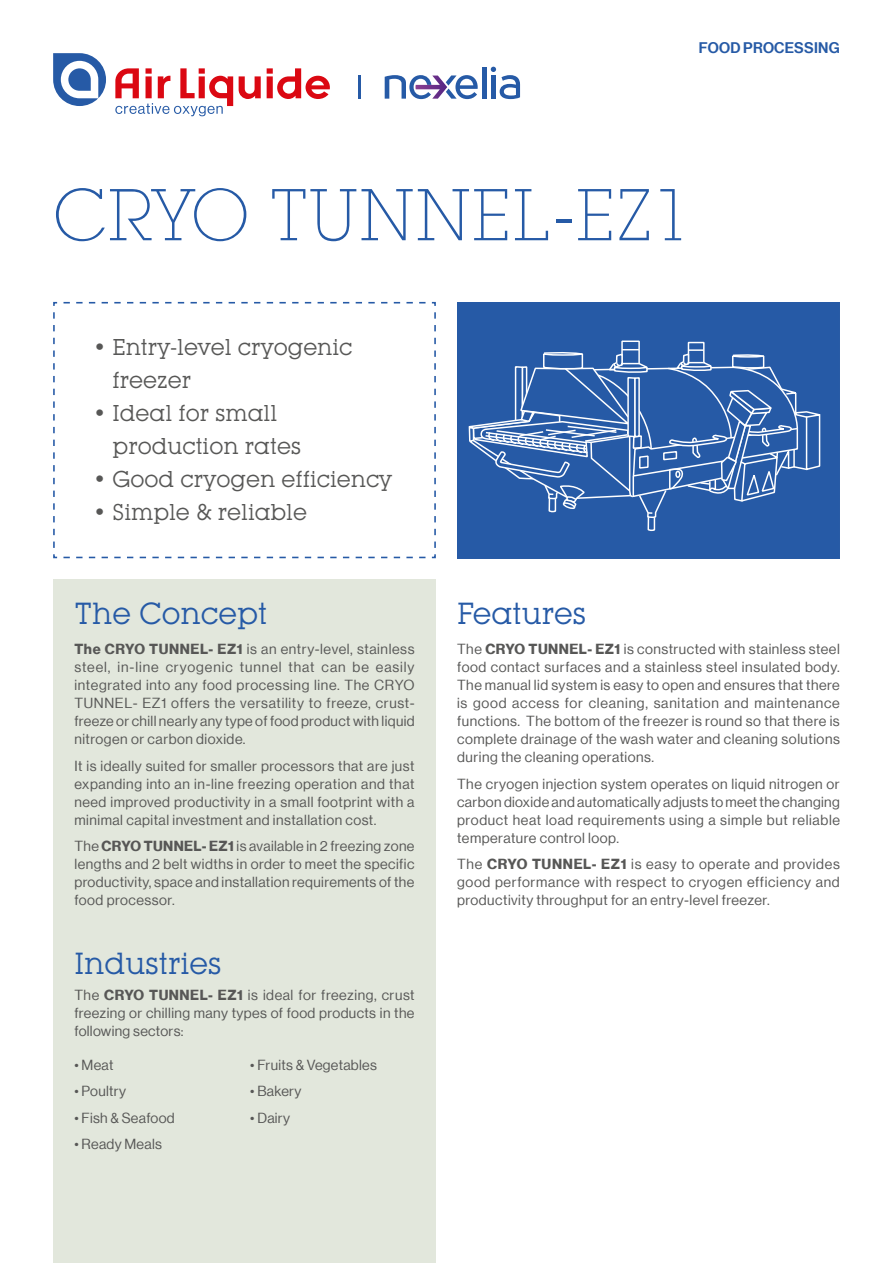
<style>
.page{position:relative;width:893px;height:1263px;background:#fff}
.page>*{position:absolute;margin:0;border:0;box-sizing:border-box;transform-origin:0 0}
.t1{font:300 72px "Lubalin Graph IT Cby BT Xtra";color:#265aa6}
.t2{font:30px "Lubalin Graph IT Cby BT";color:#265aa6}
.t3{font:22.5px/33px "Lubalin Graph IT Cby BT";color:#575756}
.t4{font:15px "N Haas Grotesk DS Pro 65 Md";letter-spacing:.015em;color:#265aa6}
.t5{font:14.25px/18px "N Haas Grotesk DS Pro 55 Rg";letter-spacing:.025em;color:#575756;text-align:justify}
.s1{font-family:"N Haas Grotesk DS Pro 75 Bd"}
</style>
<div class="page">
<svg style="left:53px;top:301px;width:383px;height:258px"></svg>
<div style="left:458px;top:302px;width:381px;height:256px;background:#265aa6"></div>
<svg style="left:468px;top:340px;width:353px;height:192px"></svg>
<div style="left:53px;top:579px;width:383px;height:684px;background:#e2e7dc"></div>
<svg style="left:53px;top:53px;width:53px;height:53px"></svg>
<svg style="left:239px;top:76px;width:22px;height:23px"></svg>
<svg style="left:267px;top:68px;width:63px;height:31px"></svg>
<svg style="left:115px;top:68px;width:118px;height:48px"></svg>
<hr style="left:358px;top:75px;width:2px;height:24px;background:#265aa6">
<hr style="left:482px;top:67px;width:4px;height:32px;background:#265aa6">
<svg style="left:491px;top:67px;width:29px;height:32px"></svg>
<svg style="left:385px;top:75px;width:93px;height:24px"></svg>
<p class="t4" style="left:699px;top:39px;width:142px">FOOD PROCESSING</p>
<h1 class="t1" style="left:53px;top:171px;width:641px">CRYO TUNNEL-EZ1</h1>
<h3 class="t3" style="left:113px;top:330px;width:241px;text-indent:-20px">• Entry-level cryogenic freezer</h3>
<h3 class="t3" style="left:113px;top:396px;width:190px;text-indent:-20px">• Ideal for small production rates</h3>
<h3 class="t3" style="left:93px;top:462px;width:301px">• Good cryogen efficiency</h3>
<h3 class="t3" style="left:93px;top:495px;width:215px">• Simple &amp; reliable</h3>
<h2 class="t2" style="left:74px;top:595px;width:194px">The Concept</h2>
<p class="t5" style="left:74px;top:640px;width:342px"><span class="s1">The CRYO TUNNEL- EZ1</span> is an entry-level, stainless steel, in-line cryogenic tunnel that can be easily integrated into any food processing line. The CRYO TUNNEL- EZ1 offers the versatility to freeze, crust&shy;freeze or chill nearly any type of food product with liquid nitrogen or carbon dioxide.</p>
<p class="t5" style="left:74px;top:757px;width:342px">It is ideally suited for smaller processors that are just expanding into an in-line freezing operation and that need improved productivity in a small footprint with a minimal capital investment and installation cost.</p>
<p class="t5" style="left:74px;top:837px;width:342px">The <span class="s1">CRYO TUNNEL- EZ1</span> is available in 2 freezing zone lengths and 2 belt widths in order to meet the specific productivity, space and installation requirements of the food processor.</p>
<h2 class="t2" style="left:74px;top:945px;width:149px">Industries</h2>
<p class="t5" style="left:74px;top:986px;width:342px">The <span class="s1">CRYO TUNNEL- EZ1</span> is ideal for freezing, crust freezing or chilling many types of food products in the following sectors:</p>
<p class="t5" style="left:74px;top:1056px;width:40px">• Meat</p>
<p class="t5" style="left:74px;top:1082px;width:53px">• Poultry</p>
<p class="t5" style="left:74px;top:1109px;width:102px">• Fish &amp; Seafood</p>
<p class="t5" style="left:74px;top:1135px;width:89px">• Ready Meals</p>
<p class="t5" style="left:250px;top:1056px;width:128px">• Fruits &amp; Vegetables</p>
<p class="t5" style="left:250px;top:1082px;width:53px">• Bakery</p>
<p class="t5" style="left:250px;top:1109px;width:41px">• Dairy</p>
<h2 class="t2" style="left:457px;top:595px;width:131px">Features</h2>
<p class="t5" style="left:457px;top:640px;width:384px">The <span class="s1">CRYO TUNNEL- EZ1</span> is constructed with stainless steel food contact surfaces and a stainless steel insulated body.<br>The manual lid system is easy to open and ensures that there is good access for cleaning, sanitation and maintenance functions. The bottom of the freezer is round so that there is complete drainage of the wash water and cleaning solutions during the cleaning operations.</p>
<p class="t5" style="left:457px;top:775px;width:384px">The cryogen injection system operates on liquid nitrogen or carbon dioxide and automatically adjusts to meet the changing product heat load requirements using a simple but reliable temperature control loop.</p>
<p class="t5" style="left:457px;top:855px;width:384px">The <span class="s1">CRYO TUNNEL- EZ1</span> is easy to operate and provides good performance with respect to cryogen efficiency and productivity throughput for an entry-level freezer.</p>
</div>
